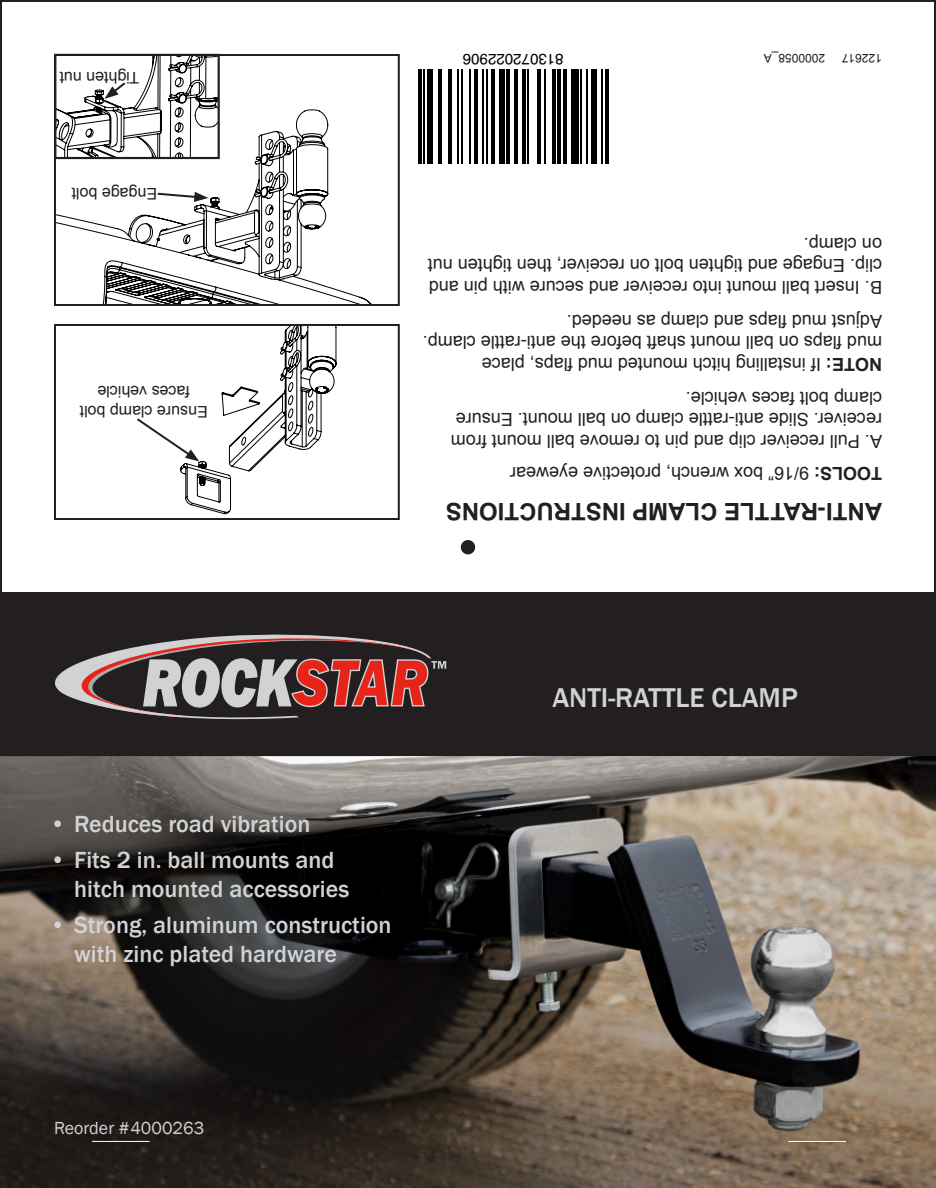
<style>
.page{position:relative;width:936px;height:1188px;background:#fff}
.page>*{position:absolute;margin:0;border:0;box-sizing:border-box;transform-origin:0 0}
.t1{font:500 28px "Franklin Gothic";color:#d1d2d4}
.t2{font:500 24px/28.8px "Franklin Gothic";color:#d1d2d4}
.t3{font:700 24px "Arial";color:#231f20}
.t4{font:18px/21.6px "Arial";color:#231f20}
.t5{font:18px "Franklin Gothic";color:#d1d2d4}
.t6{font:16px/19.2px "Arial";color:#231f20;text-align:center}
.t7{font:15.2px "Helvetica";color:#000}
.t8{font:12px "Arial";color:#231f20}
.s1{font-weight:700}
</style>
<div class="page">
<div style="left:461px;top:540px;width:14px;height:14px;background:#231f20;border-radius:50%"></div>
<div style="left:0;top:594px;width:936px;height:163px;background:#231f20"></div>
<svg style="left:55px;top:634px;width:391px;height:86px"></svg>
<img style="left:0;top:756px;width:936px;height:432px">
<div style="left:54px;top:324px;width:346px;height:196px;border:2px solid #231f20"></div>
<svg style="left:135px;top:325px;width:201px;height:189px"></svg>
<svg style="left:57px;top:109px;width:314px;height:194px"></svg>
<div style="left:54px;top:54px;width:346px;height:252px;border:2px solid #231f20"></div>
<div style="left:54px;top:54px;width:166px;height:105px;border:2px solid #231f20"></div>
<svg style="left:55px;top:55px;width:164px;height:103px"></svg>
<svg style="left:156px;top:192px;width:52px;height:10px"></svg>
<hr style="left:605px;top:70px;width:4px;height:94px;background:#000">
<hr style="left:601px;top:70px;width:2px;height:94px;background:#000">
<div style="left:592px;top:70px;width:5px;height:94px;background:#000"></div>
<hr style="left:586px;top:70px;width:2px;height:94px;background:#000">
<hr style="left:580px;top:70px;width:2px;height:94px;background:#000">
<div style="left:571px;top:70px;width:7px;height:94px;background:#000"></div>
<hr style="left:563px;top:70px;width:4px;height:94px;background:#000">
<hr style="left:558px;top:70px;width:3px;height:94px;background:#000">
<hr style="left:552px;top:70px;width:4px;height:94px;background:#000">
<hr style="left:544px;top:70px;width:2px;height:94px;background:#000">
<hr style="left:537px;top:70px;width:4px;height:94px;background:#000">
<hr style="left:527px;top:70px;width:2px;height:94px;background:#000">
<hr style="left:522px;top:70px;width:3px;height:94px;background:#000">
<hr style="left:514px;top:70px;width:4px;height:94px;background:#000">
<hr style="left:507px;top:70px;width:3px;height:94px;background:#000">
<div style="left:499px;top:70px;width:6px;height:94px;background:#000"></div>
<hr style="left:491px;top:70px;width:4px;height:94px;background:#000">
<hr style="left:486px;top:70px;width:2px;height:94px;background:#000">
<hr style="left:482px;top:70px;width:2px;height:94px;background:#000">
<hr style="left:474px;top:70px;width:4px;height:94px;background:#000">
<hr style="left:469px;top:70px;width:2px;height:94px;background:#000">
<hr style="left:461px;top:70px;width:2px;height:94px;background:#000">
<hr style="left:457px;top:70px;width:2px;height:94px;background:#000">
<hr style="left:448px;top:70px;width:4px;height:94px;background:#000">
<hr style="left:439px;top:70px;width:3px;height:94px;background:#000">
<div style="left:427px;top:70px;width:6px;height:94px;background:#000"></div>
<hr style="left:423px;top:70px;width:2px;height:94px;background:#000">
<hr style="left:418px;top:70px;width:4px;height:94px;background:#000">
<hr style="left:92px;top:1141px;width:58px;height:1px;background:#fff">
<hr style="left:788px;top:1141px;width:58px;height:1px;background:#fff">
<p class="t6" style="left:139px;top:87px;width:81px;rotate:-180deg">Tighten nut</p>
<p class="t6" style="left:157px;top:203px;width:87px;rotate:-180deg">Engage bolt</p>
<p class="t6" style="left:208px;top:421px;width:130px;rotate:-180deg">Ensure clamp bolt faces vehicle</p>
<p class="t7" style="left:564px;top:71px;width:102px;rotate:-180deg">813072022906</p>
<p class="t8" style="left:825px;top:66px;width:63px;rotate:-180deg">2000058_A</p>
<p class="t8" style="left:882px;top:66px;width:42px;rotate:-180deg">122617</p>
<p class="t4" style="left:882px;top:298px;width:456px;text-align:justify;rotate:-180deg">B. Insert ball mount into receiver and secure with pin and clip. Engage and tighten bolt on receiver, then tighten nut on clamp.</p>
<p class="t4" style="left:882px;top:375px;width:461px;rotate:-180deg"><span class="s1">NOTE:</span> If installing hitch mounted mud flaps, place<br>mud flaps on ball mount shaft before the anti-rattle clamp.<br>Adjust mud flaps and clamp as needed.</p>
<p class="t4" style="left:882px;top:452px;width:433px;rotate:-180deg">A. Pull receiver clip and pin to remove ball mount from receiver. Slide anti-rattle clamp on ball mount. Ensure clamp bolt faces vehicle.</p>
<p class="t4" style="left:882px;top:484px;width:373px;rotate:-180deg"><span class="s1">TOOLS:</span> 9/16” box wrench, protective eyewear</p>
<p class="t3" style="left:882px;top:527px;width:438px;rotate:-180deg">ANTI-RATTLE CLAMP INSTRUCTIONS</p>
<p class="t2" style="left:50px;top:810px;width:262px">• Reduces road vibration</p>
<p class="t2" style="left:74px;top:846px;width:277px;text-indent:-24px">• Fits 2 in. ball mounts and hitch mounted accessories</p>
<p class="t2" style="left:74px;top:911px;width:319px;text-indent:-24px">• Strong, aluminum construction with zinc plated hardware</p>
<p class="t5" style="left:54px;top:1117px;width:152px">Reorder #4000263</p>
<p class="t1" style="left:552px;top:680px;width:247px">ANTI-RATTLE CLAMP</p>
</div>
